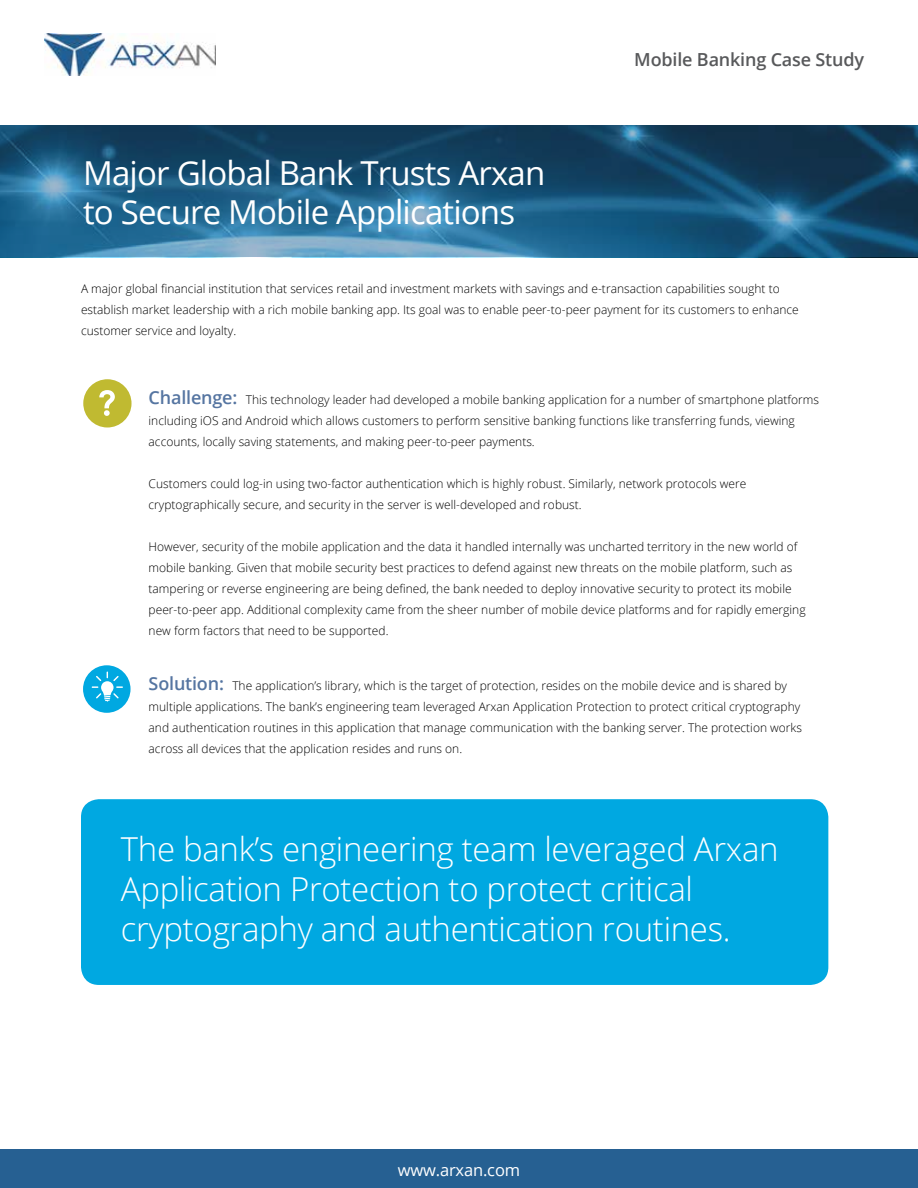
<style>
.page{position:relative;width:918px;height:1188px;background:#fff}
.page>*{position:absolute;margin:0;border:0;box-sizing:border-box;transform-origin:0 0}
.t1{font:300 33px/39.6px "Open Sans";letter-spacing:-.01em;color:#fff}
.t2{font:33px/39px "Open Sans";letter-spacing:-.025em;color:#fff}
.t3{font:600 18px "Open Sans";letter-spacing:-.01em;color:#58595b}
.t4{font:16.5px "Open Sans";letter-spacing:-.01em;color:#fff}
.t5{font:300 12px/21px "Open Sans";color:#000}
.s1{font-weight:600;font-size:18px;color:#5575a1}
</style>
<div class="page">
<svg style="left:0;top:125px;width:918px;height:131px;background:#20597d"></svg>
<img style="left:45px;top:33px;width:171px;height:42px">
<div style="left:0;top:1150px;width:918px;height:38px;background:#266092"></div>
<div style="left:0;top:1149px;width:918px;height:39px;border:2px solid #266092"></div>
<div style="left:81px;top:799px;width:747px;height:186px;background:#00a8e1;border-radius:18px"></div>
<div style="left:83px;top:379px;width:49px;height:49px;background:#c0ba31;border-radius:50%"></div>
<svg style="left:99px;top:390px;width:16px;height:26px"></svg>
<div style="left:83px;top:665px;width:48px;height:48px;background:#00a8e1;border-radius:50%"></div>
<svg style="left:92px;top:672px;width:31px;height:30px"></svg>
<h1 class="t2" style="left:83px;top:153px;width:464px">Major Global Bank Trusts Arxan to Secure Mobile Applications</h1>
<h2 class="t3" style="left:634px;top:47px;width:231px">Mobile Banking Case Study</h2>
<p class="t5" style="left:81px;top:278px;width:719px">A major global financial institution that services retail and investment markets with savings and e-transaction capabilities sought to establish market leadership with a rich mobile banking app. Its goal was to enable peer-to-peer payment for its customers to enhance customer service and loyalty.</p>
<p class="t5" style="left:149px;top:389px;width:672px"><span class="s1">Challenge:</span> This technology leader had developed a mobile banking application for a number of smartphone platforms including iOS and Android which allows customers to perform sensitive banking functions like transferring funds, viewing accounts, locally saving statements, and making peer-to-peer payments.</p>
<p class="t5" style="left:149px;top:473px;width:599px">Customers could log-in using two-factor authentication which is highly robust. Similarly, network protocols were cryptographically secure, and security in the server is well-developed and robust.</p>
<p class="t5" style="left:149px;top:536px;width:659px">However, security of the mobile application and the data it handled internally was uncharted territory in the new world of mobile banking. Given that mobile security best practices to defend against new threats on the mobile platform, such as tampering or reverse engineering are being defined, the bank needed to deploy innovative security to protect its mobile peer-to-peer app. Additional complexity came from the sheer number of mobile device platforms and for rapidly emerging new form factors that need to be supported.</p>
<p class="t5" style="left:149px;top:675px;width:655px"><span class="s1">Solution:</span> The application’s library, which is the target of protection, resides on the mobile device and is shared by multiple applications. The bank’s engineering team leveraged Arxan Application Protection to protect critical cryptography and authentication routines in this application that manage communication with the banking server. The protection works across all devices that the application resides and runs on.</p>
<h1 class="t1" style="left:121px;top:829px;width:659px">The bank’s engineering team leveraged Arxan<br>Application Protection to protect critical cryptography and authentication routines.</h1>
<h3 class="t4" style="left:398px;top:1158px;width:124px">www.arxan.com</h3>
</div>
